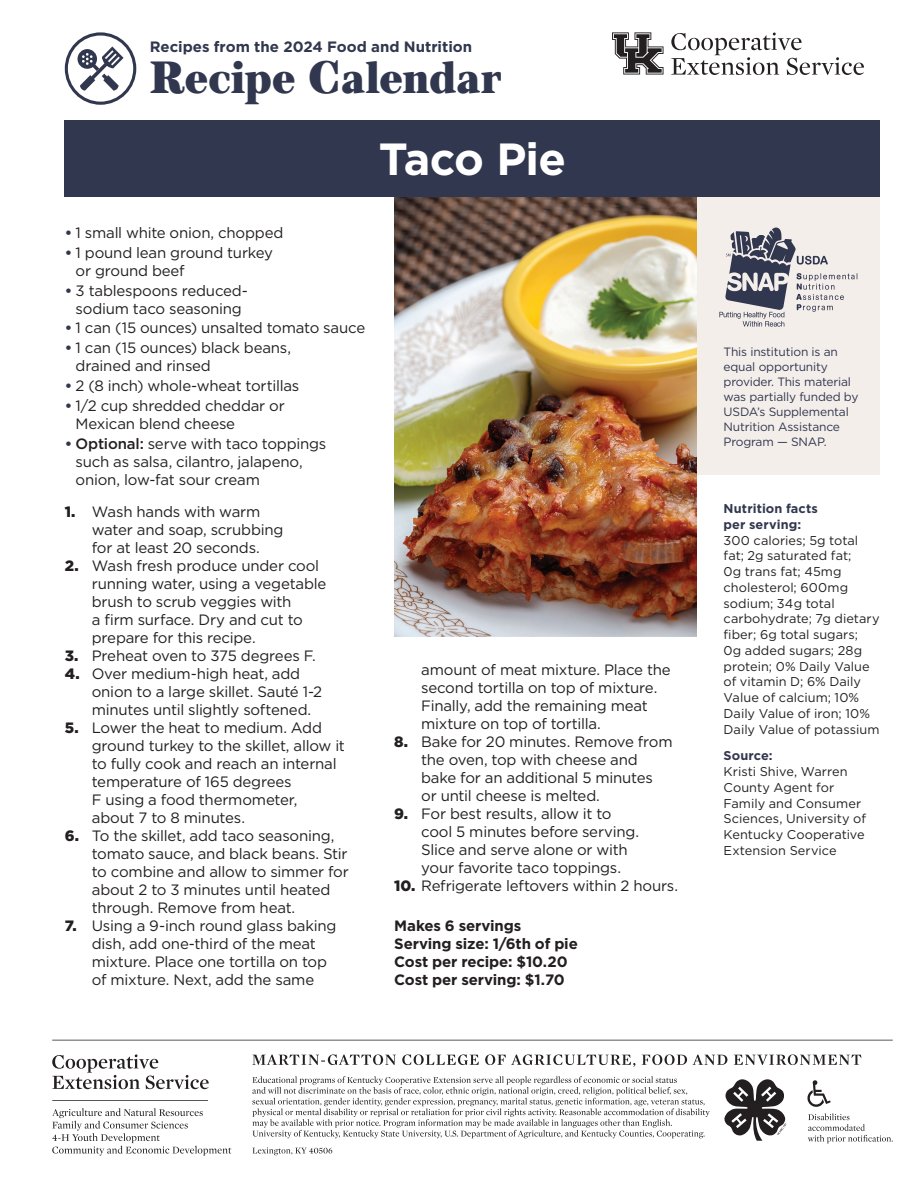
<style>
.page{position:relative;width:918px;height:1188px;background:#fff}
.page>*{position:absolute;margin:0;border:0;box-sizing:border-box;transform-origin:0 0}
.t1{font:900 45px "TT Barrels";letter-spacing:-.02em;color:#31374e}
.Recipe_Title{font:700 45px "Gotham";letter-spacing:-.02em;color:#fff}
.t2{font:15px/18px "Gotham";letter-spacing:-.015em;color:#231f20}
.Recipe_Text{font:700 15px "Gotham";letter-spacing:-.01em;color:#231f20}
.t3{font:700 15px "Gotham";color:#31374e}
.Nutrition_Facts___Source{font:12.75px/15.8px "Gotham";letter-spacing:.005em;color:#231f20}
.t4{font:12px/15px "Gotham";letter-spacing:-.015em;color:#31374e}
.s1{font-weight:700;color:#31374e}
.s2{font-weight:500}
.s3{font-weight:900}
</style>
<div class="page">
<svg style="left:65px;top:32px;width:71px;height:73px"></svg>
<div style="left:697px;top:197px;width:183px;height:277px;background:#f4eeeb"></div>
<svg style="left:719px;top:228px;width:139px;height:99px"></svg>
<svg style="left:612px;top:32px;width:252px;height:43px"></svg>
<svg style="left:52px;top:1040px;width:841px;height:116px"></svg>
<div style="left:65px;top:121px;width:815px;height:76px;background:#31374e"></div>
<img style="left:394px;top:197px;width:303px;height:439px">
<p class="t3" style="left:150px;top:37px;width:324px">Recipes from the 2024 Food and Nutrition</p>
<p class="t1" style="left:150px;top:50px;width:354px">Recipe Calendar</p>
<p class="Recipe_Title" style="left:379px;top:130px;width:189px">Taco Pie</p>
<p class="t2" style="left:65px;top:223px;width:220px"><span class="s1">•</span> 1 small white onion, chopped</p>
<p class="t2" style="left:76px;top:243px;width:199px;text-indent:-11px"><span class="s1">•</span> 1 pound lean ground turkey or ground beef</p>
<p class="t2" style="left:65px;top:281px;width:185px;text-align:center"><span class="s1">•</span> 3 tablespoons reduced&shy;sodium taco seasoning</p>
<p class="t2" style="left:65px;top:319px;width:302px"><span class="s1">•</span> 1 can (15 ounces) unsalted tomato sauce</p>
<p class="t2" style="left:76px;top:339px;width:217px;text-indent:-11px"><span class="s1">•</span> 1 can (15 ounces) black beans, drained and rinsed</p>
<p class="t2" style="left:65px;top:377px;width:236px"><span class="s1">•</span> 2 (8 inch) whole-wheat tortillas</p>
<p class="t2" style="left:76px;top:397px;width:211px;text-indent:-11px"><span class="s1">•</span> 1/2 cup shredded cheddar or<br>Mexican blend cheese</p>
<p class="t2" style="left:76px;top:435px;width:252px;text-indent:-11px"><span class="s1">•</span> <span class="s2">Optional:</span> serve with taco toppings such as salsa, cilantro, jalapeno, onion, low-fat sour cream</p>
<p class="t2" style="left:92px;top:502px;width:193px;text-indent:-27px"><span class="s3">1.</span> Wash hands with warm water and soap, scrubbing for at least 20 seconds.</p>
<p class="t2" style="left:92px;top:556px;width:236px;text-indent:-27px"><span class="s3">2.</span> Wash fresh produce under cool running water, using a vegetable brush to scrub veggies with<br>a firm surface. Dry and cut to prepare for this recipe.</p>
<p class="t2" style="left:65px;top:646px;width:253px"><span class="s3">3.</span> Preheat oven to 375 degrees F.</p>
<p class="t2" style="left:92px;top:664px;width:232px;text-indent:-27px"><span class="s3">4.</span> Over medium-high heat, add onion to a large skillet. Sauté 1-2 minutes until slightly softened.</p>
<p class="t2" style="left:92px;top:718px;width:255px;text-indent:-27px"><span class="s3">5.</span> Lower the heat to medium. Add ground turkey to the skillet, allow it to fully cook and reach an internal temperature of 165 degrees<br>F using a food thermometer,<br>about 7 to 8 minutes.</p>
<p class="t2" style="left:92px;top:826px;width:259px;text-indent:-27px"><span class="s3">6.</span> To the skillet, add taco seasoning, tomato sauce, and black beans. Stir to combine and allow to simmer for about 2 to 3 minutes until heated through. Remove from heat.</p>
<p class="t2" style="left:92px;top:916px;width:246px;text-indent:-27px"><span class="s3">7.</span> Using a 9-inch round glass baking dish, add one-third of the meat mixture. Place one tortilla on top of mixture. Next, add the same</p>
<p class="t2" style="left:421px;top:660px;width:251px">amount of meat mixture. Place the second tortilla on top of mixture.<br>Finally, add the remaining meat mixture on top of tortilla.</p>
<p class="t2" style="left:421px;top:732px;width:253px;text-indent:-27px"><span class="s3">8.</span> Bake for 20 minutes. Remove from the oven, top with cheese and bake for an additional 5 minutes<br>or until cheese is melted.</p>
<p class="t2" style="left:421px;top:804px;width:219px;text-indent:-27px"><span class="s3">9.</span> For best results, allow it to cool 5 minutes before serving.<br>Slice and serve alone or with your favorite taco toppings.</p>
<p class="t2" style="left:394px;top:876px;width:285px"><span class="s3">10.</span> Refrigerate leftovers within 2 hours.</p>
<p class="Recipe_Text" style="left:394px;top:915px;width:129px">Makes 6 servings</p>
<p class="Recipe_Text" style="left:394px;top:933px;width:185px">Serving size: 1/6th of pie</p>
<p class="Recipe_Text" style="left:394px;top:951px;width:175px">Cost per recipe: $10.20</p>
<p class="Recipe_Text" style="left:394px;top:969px;width:172px">Cost per serving: $1.70</p>
<p class="t4" style="left:724px;top:344px;width:136px">This institution is an equal opportunity provider. This material was partially funded by<br>USDA’s Supplemental<br>Nutrition Assistance<br>Program — SNAP.</p>
<p class="Nutrition_Facts___Source" style="left:724px;top:501px;width:157px"><span class="s1">Nutrition facts<br>per serving:<br></span>300 calories; 5g total fat; 2g saturated fat;<br>0g trans fat; 45mg cholesterol; 600mg sodium; 34g total carbohydrate; 7g dietary fiber; 6g total sugars;<br>0g added sugars; 28g protein; 0% Daily Value of vitamin D; 6% Daily<br>Value of calcium; 10%<br>Daily Value of iron; 10%<br>Daily Value of potassium</p>
<p class="Nutrition_Facts___Source" style="left:724px;top:748px;width:144px"><span class="s1">Source:<br></span>Kristi Shive, Warren<br>County Agent for<br>Family and Consumer<br>Sciences, University of<br>Kentucky Cooperative<br>Extension Service</p>
</div>
